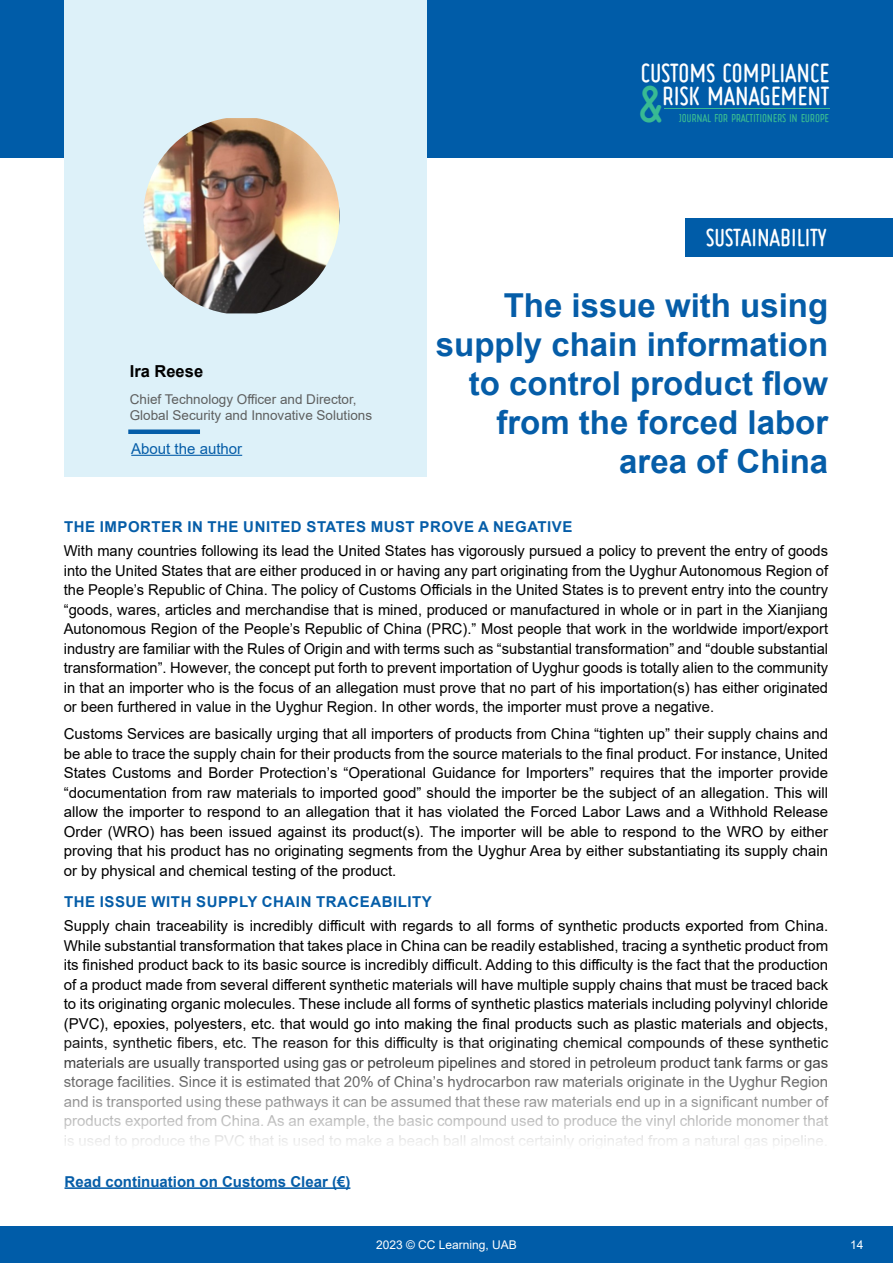
<style>
.page{position:relative;width:893px;height:1263px;background:#fff}
.page>*{position:absolute;margin:0;border:0;box-sizing:border-box;transform-origin:0 0}
.t1{font:700 38.1px "Ruler";color:#38ba93}
.t2{font:700 33px/39px "Arial";color:#055da8;text-align:right}
.t3{font:700 19.2px/23.1px "Ruler";color:#fff;text-align:right}
.t4{font:700 18px "Ruler";color:#fff}
.t5{font:700 16.5px "Arial";color:#000}
.t6{font:15px/19.5px "Arial";color:#000;text-align:justify}
.t7{font:700 15px "Arial";letter-spacing:.035em;color:#055da8}
.t8{font:700 15px "Arial";color:#055da8}
.t9{font:15px "Arial";color:#055da8}
.t10{font:13.5px/16.2px "Arial";color:#5e5f5f}
.t11{font:12px "Arial";color:#fff}
.t12{font:700 8.4px "Ruler";color:#38ba93}
</style>
<div class="page">
<div style="left:0;top:1226px;width:893px;height:37px;background:#005ca8"></div>
<div style="left:0;top:0;width:893px;height:157px;background:#005ca8"></div>
<hr style="left:664px;top:108px;width:165px;height:1px;background:#38ba93">
<div style="left:64px;top:0;width:362px;height:477px;background:#ddf1f9"></div>
<div style="left:128px;top:429px;width:72px;height:5px;background:#055da8"></div>
<hr style="left:131px;top:455px;width:111px;height:1px;background:#055da8">
<img style="left:143px;top:118px;width:196px;height:195px">
<div style="left:685px;top:218px;width:208px;height:38px;background:#005ca8"></div>
<hr style="left:65px;top:1187px;width:285px;height:2px;background:#055da8">
<p class="t3" style="left:640px;top:63px;width:190px">CUSTOMS COMPLIANCE<br>RISK MANAGEMENT</p>
<h1 class="t1" style="left:637px;top:86px;width:28px">&amp;</h1>
<p class="t12" style="left:679px;top:114px;width:152px">JOURNAL FOR PRACTITIONERS IN EUROPE</p>
<p class="t5" style="left:130px;top:359px;width:75px">Ira Reese</p>
<p class="t10" style="left:130px;top:391px;width:244px">Chief Technology Officer and Director,<br>Global Security and Innovative Solutions</p>
<p class="t9" style="left:131px;top:438px;width:112px">About the author</p>
<p class="t4" style="left:706px;top:229px;width:122px">SUSTAINABILITY</p>
<h2 class="t2" style="left:436px;top:286px;width:394px">The issue with using supply chain information to control product flow from the forced labor area of China</h2>
<p class="t7" style="left:64px;top:516px;width:510px">THE IMPORTER IN THE UNITED STATES MUST PROVE A NEGATIVE</p>
<p class="t6" style="left:64px;top:541px;width:766px">With many countries following its lead the United States has vigorously pursued a policy to prevent the entry of goods into the United States that are either produced in or having any part originating from the Uyghur Autonomous Region of the People’s Republic of China. The policy of Customs Officials in the United States is to prevent entry into the country “goods, wares, articles and merchandise that is mined, produced or manufactured in whole or in part in the Xianjiang Autonomous Region of the People’s Republic of China (PRC).” Most people that work in the worldwide import/export industry are familiar with the Rules of Origin and with terms such as “substantial transformation” and “double substantial transformation”. However, the concept put forth to prevent importation of Uyghur goods is totally alien to the community in that an importer who is the focus of an allegation must prove that no part of his importation(s) has either originated or been furthered in value in the Uyghur Region. In other words, the importer must prove a negative.</p>
<p class="t6" style="left:64px;top:724px;width:766px">Customs Services are basically urging that all importers of products from China “tighten up” their supply chains and be able to trace the supply chain for their products from the source materials to the final product. For instance, United States Customs and Border Protection’s “Operational Guidance for Importers” requires that the importer provide “documentation from raw materials to imported good” should the importer be the subject of an allegation. This will allow the importer to respond to an allegation that it has violated the Forced Labor Laws and a Withhold Release Order (WRO) has been issued against its product(s). The importer will be able to respond to the WRO by either proving that his product has no originating segments from the Uyghur Area by either substantiating its supply chain or by physical and chemical testing of the product.</p>
<p class="t7" style="left:64px;top:891px;width:369px">THE ISSUE WITH SUPPLY CHAIN TRACEABILITY</p>
<p class="t6" style="left:64px;top:916px;width:766px">Supply chain traceability is incredibly difficult with regards to all forms of synthetic products exported from China.<br>While substantial transformation that takes place in China can be readily established, tracing a synthetic product from its finished product back to its basic source is incredibly difficult. Adding to this difficulty is the fact that the production of a product made from several different synthetic materials will have multiple supply chains that must be traced back to its originating organic molecules. These include all forms of synthetic plastics materials including polyvinyl chloride (PVC), epoxies, polyesters, etc. that would go into making the final products such as plastic materials and objects, paints, synthetic fibers, etc. The reason for this difficulty is that originating chemical compounds of these synthetic materials are usually transported using gas or petroleum pipelines and stored in petroleum product tank farms or gas storage facilities. Since it is estimated that 20% of China’s hydrocarbon raw materials originate in the Uyghur Region and is transported using these pathways it can be assumed that these raw materials end up in a significant number of products exported from China. As an example, the basic compound used to produce the vinyl chloride monomer that is used to produce the PVC that is used to make a beach ball almost certainly originated from a natural gas pipeline.</p>
<p class="t8" style="left:65px;top:1171px;width:287px">Read continuation on Customs Clear (€)</p>
<p class="t11" style="left:376px;top:1237px;width:142px">2023 © CC Learning, UAB</p>
<p class="t11" style="left:850px;top:1236px;width:15px">14</p>
</div>
